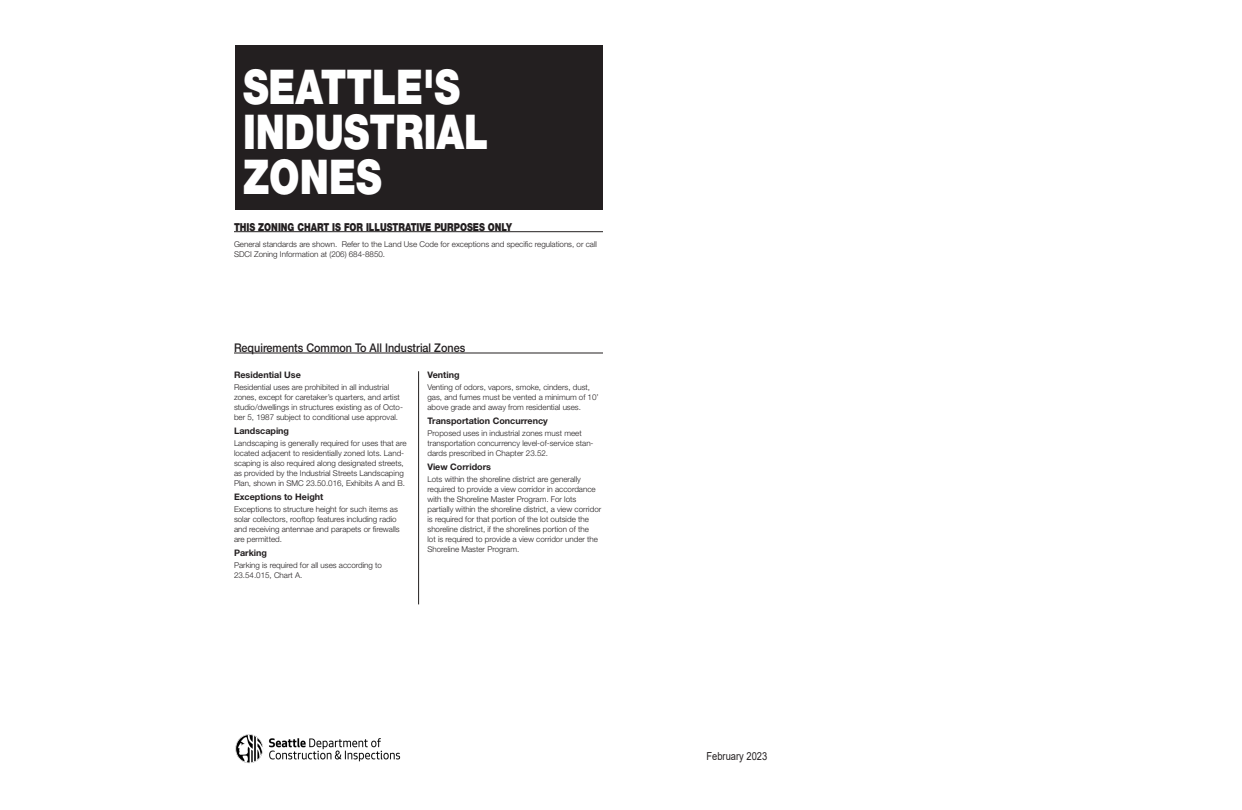
<style>
.page{position:relative;width:1242px;height:810px;background:#fff}
.page>*{position:absolute;margin:0;border:0;box-sizing:border-box;transform-origin:0 0}
.t1{font:900 48px/45px "Helvetica Neue";color:#fff;scale:.8 1}
.t2{font:500 12px "Helvetica Neue";color:#231f20;scale:.9 1}
.text_3{font:900 11px "Helvetica Neue";color:#231f20;scale:.8 1}
.text_5{font:11px "Arial";color:#231f20;scale:.85 1}
.text_new_headers{font:700 9px "Helvetica Neue";color:#231f20}
.text_new{font:300 8px/10px "Helvetica Neue";color:#231f20}
</style>
<div class="page">
<div style="left:236px;top:45px;width:367px;height:164px;background:#231f20"></div>
<hr style="left:234px;top:231px;width:369px;height:1px;background:#231f20">
<hr style="left:418px;top:371px;width:1px;height:233px;background:#231f20">
<hr style="left:234px;top:352px;width:369px;height:1px;background:#231f20">
<img style="left:235px;top:734px;width:166px;height:30px">
<p class="t1" style="left:243px;top:64px;width:308px">SEATTLE'S<br>INDUSTRIAL<br>ZONES</p>
<p class="text_3" style="left:234px;top:221px;width:349px">THIS ZONING CHART IS FOR ILLUSTRATIVE PURPOSES ONLY</p>
<p class="text_new" style="left:234px;top:239px;width:365px">General standards are shown. Refer to the Land Use Code for exceptions and specific regulations, or call<br>SDCI Zoning Information at (206) 684-8850.</p>
<p class="t2" style="left:234px;top:341px;width:258px">Requirements Common To All Industrial Zones</p>
<p class="text_new_headers" style="left:234px;top:370px;width:68px">Residential Use</p>
<p class="text_new" style="left:234px;top:382px;width:171px">Residential uses are prohibited in all industrial zones, except for caretaker’s quarters, and artist studio/dwellings in structures existing as of Octo&shy;ber 5, 1987 subject to conditional use approval.</p>
<p class="text_new_headers" style="left:234px;top:426px;width:57px">Landscaping</p>
<p class="text_new" style="left:234px;top:438px;width:174px">Landscaping is generally required for uses that are located adjacent to residentially zoned lots. Land&shy;scaping is also required along designated streets, as provided by the Industrial Streets Landscaping Plan, shown in SMC 23.50.016, Exhibits A and B.</p>
<p class="text_new_headers" style="left:234px;top:492px;width:91px">Exceptions to Height</p>
<p class="text_new" style="left:234px;top:504px;width:167px">Exceptions to structure height for such items as solar collectors, rooftop features including radio and receiving antennae and parapets or firewalls are permitted.</p>
<p class="text_new_headers" style="left:234px;top:548px;width:34px">Parking</p>
<p class="text_new" style="left:234px;top:560px;width:150px">Parking is required for all uses according to<br>23.54.015, Chart A.</p>
<p class="text_new_headers" style="left:428px;top:370px;width:34px">Venting</p>
<p class="text_new" style="left:428px;top:382px;width:173px">Venting of odors, vapors, smoke, cinders, dust, gas, and fumes must be vented a minimum of 10’ above grade and away from residential uses.</p>
<p class="text_new_headers" style="left:428px;top:416px;width:122px">Transportation Concurrency</p>
<p class="text_new" style="left:428px;top:428px;width:168px">Proposed uses in industrial zones must meet transportation concurrency level-of-service stan&shy;dards prescribed in Chapter 23.52.</p>
<p class="text_new_headers" style="left:428px;top:462px;width:65px">View Corridors</p>
<p class="text_new" style="left:428px;top:474px;width:175px">Lots within the shoreline district are generally required to provide a view corridor in accordance with the Shoreline Master Program. For lots partially within the shoreline district, a view corridor is required for that portion of the lot outside the shoreline district, if the shorelines portion of the<br>lot is required to provide a view corridor under the Shoreline Master Program.</p>
<p class="text_5" style="left:706px;top:749px;width:73px">February 2023</p>
</div>
